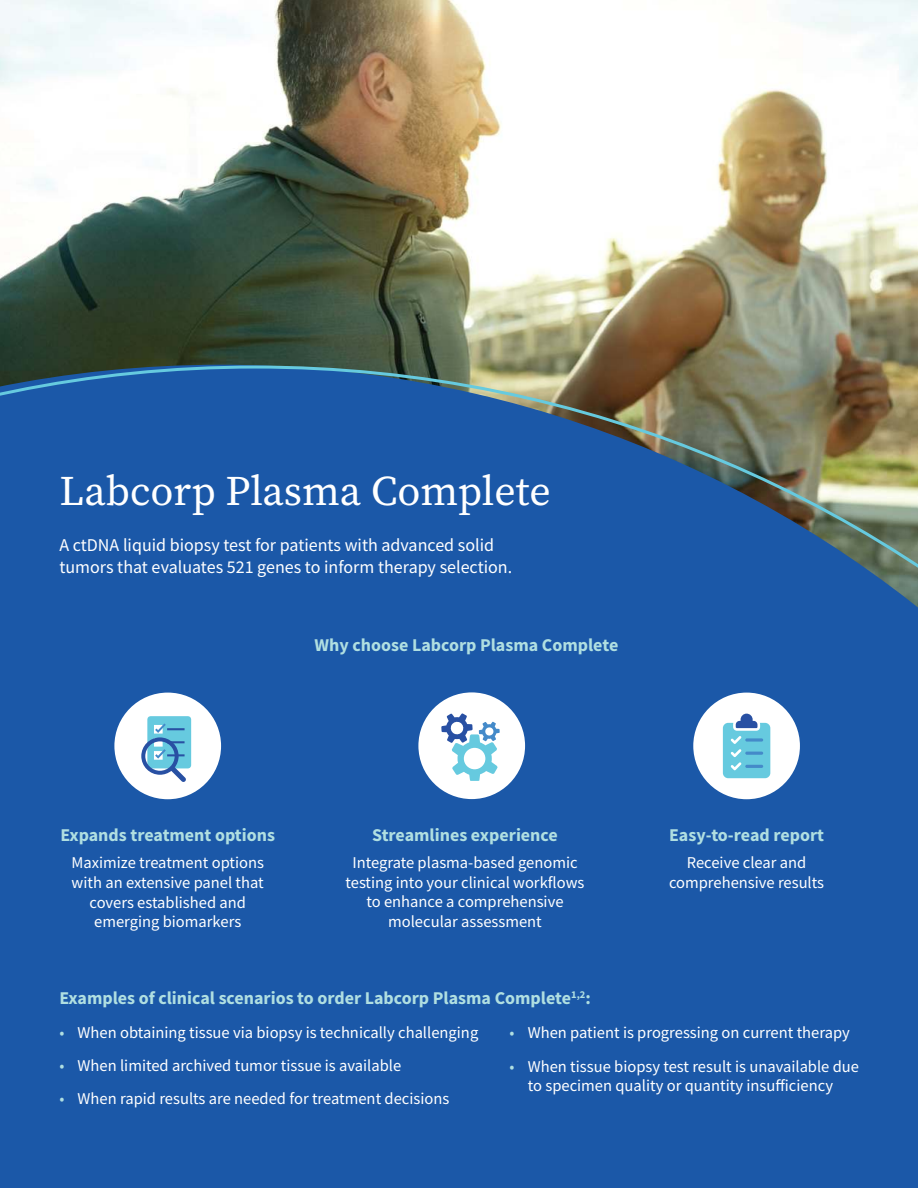
<style>
.page{position:relative;width:918px;height:1188px;background:#fff}
.page>*{position:absolute;margin:0;border:0;box-sizing:border-box;transform-origin:0 0}
.t1{font:42px "Source Serif Pro";color:#fff}
.t2{font:700 18px "Source Sans Pro";color:#b0dfe1}
.t3{font:18px/21.6px "Source Sans Pro";color:#fff}
.t4{font:16.5px/19.8px "Source Sans Pro";color:#fff;text-align:center}
.s1{color:#b0dfe1}
</style>
<div class="page">
<img style="left:0;top:0;width:918px;height:365px">
<div style="left:0;top:365px;width:918px;height:823px;background:#1b58a8"></div>
<svg style="left:0;top:366px;width:918px;height:311px;background:#2d5f9a"></svg>
<div style="left:114px;top:693px;width:107px;height:106px;background:#fff;border-radius:50%"></div>
<div style="left:418px;top:692px;width:107px;height:107px;background:#fff;border-radius:50%"></div>
<svg style="left:441px;top:713px;width:59px;height:68px"></svg>
<div style="left:693px;top:693px;width:107px;height:106px;background:#fff;border-radius:50%"></div>
<svg style="left:723px;top:714px;width:47px;height:64px;background:#7dcae0"></svg>
<svg style="left:745px;top:738px;width:18px;height:4px"></svg>
<hr style="left:745px;top:752px;width:18px;height:3px;background:#448ac9;border-radius:2px">
<hr style="left:745px;top:765px;width:18px;height:3px;background:#448ac9;border-radius:2px">
<svg style="left:141px;top:716px;width:50px;height:66px"></svg>
<h1 class="t1" style="left:59px;top:473px;width:493px">Labcorp Plasma Complete</h1>
<p class="t3" style="left:59px;top:536px;width:454px">A ctDNA liquid biopsy test for patients with advanced solid tumors that evaluates 521 genes to inform therapy selection.</p>
<p class="t2" style="left:315px;top:638px;width:305px">Why choose Labcorp Plasma Complete</p>
<p class="t2" style="left:60px;top:828px;width:216px">Expands treatment options</p>
<p class="t4" style="left:71px;top:854px;width:194px">Maximize treatment options with an extensive panel that covers established and emerging biomarkers</p>
<p class="t2" style="left:372px;top:828px;width:187px">Streamlines experience</p>
<p class="t4" style="left:346px;top:854px;width:240px">Integrate plasma-based genomic testing into your clinical workflows to enhance a comprehensive molecular assessment</p>
<p class="t2" style="left:669px;top:828px;width:156px">Easy-to-read report</p>
<p class="t4" style="left:669px;top:854px;width:157px">Receive clear and comprehensive results</p>
<p class="t2" style="left:59px;top:991px;width:533px">Examples of clinical scenarios to order Labcorp Plasma Complete<sup>1,2</sup>:</p>
<p class="t4" style="left:59px;top:1024px;width:420px"><span class="s1">•</span> When obtaining tissue via biopsy is technically challenging</p>
<p class="t4" style="left:59px;top:1057px;width:343px"><span class="s1">•</span> When limited archived tumor tissue is available</p>
<p class="t4" style="left:59px;top:1090px;width:391px"><span class="s1">•</span> When rapid results are needed for treatment decisions</p>
<p class="t4" style="left:510px;top:1024px;width:342px"><span class="s1">•</span> When patient is progressing on current therapy</p>
<p class="t4" style="left:510px;top:1057px;width:351px"><span class="s1">•</span> When tissue biopsy test result is unavailable due to specimen quality or quantity insufficiency</p>
</div>
